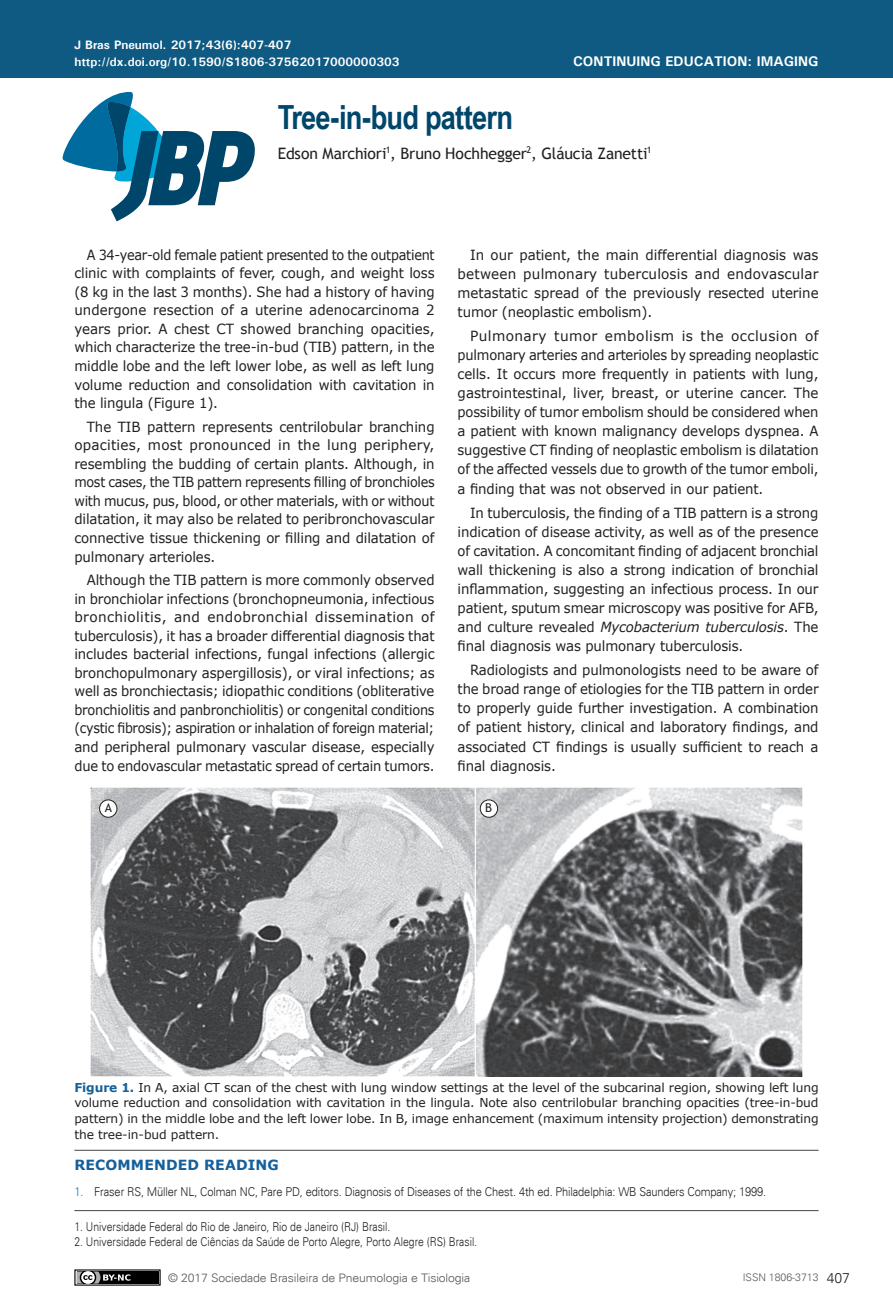
<style>
.page{position:relative;width:893px;height:1315px;background:#fff}
.page>*{position:absolute;margin:0;border:0;box-sizing:border-box;transform-origin:0 0}
.Título{font:700 33.25px "Arial Narrow";letter-spacing:-.025em;color:#00466b}
.Autores{font:15.75px "Trebuchet MS";letter-spacing:-.01em;color:#231f20}
.Corpo_EN{font:14px/18.6px "Verdana";letter-spacing:-.01em;color:#231f20;text-align:justify;scale:.95 1}
.Corpo_EN-2{font:14px/19.1px "Verdana";letter-spacing:-.01em;color:#231f20;text-align:justify}
.Corpo_EN-3{font:14px/18.6px "Verdana";letter-spacing:-.01em;color:#231f20;text-align:justify;scale:.92 1}
.Corpo_EN-4{font:14px/19.1px "Verdana";letter-spacing:-.01em;color:#231f20;text-align:justify;scale:.96 1}
.t1{font:700 14px "Univers";color:#fff}
.Título_Refer{font:700 14px "Verdana";letter-spacing:.01em;color:#15609a}
.t2{font:300 14px "Univers";color:#231f20}
.Legendas{font:12.25px/15.8px "Verdana";letter-spacing:-.01em;color:#231f20;text-align:justify}
.End_2{font:300 12.25px "Univers";letter-spacing:-.01em;color:#231f20;scale:.9 1}
.cabeçalho{font:700 12.25px "Univers";color:#fff}
.End_2-2{font:300 12.25px "Univers";letter-spacing:-.01em;color:#231f20;scale:.85 1}
.Inst_sem_resumo{font:300 12.25px "Univers";color:#231f20;scale:.85 1}
.t3{font:12.25px "Trebuchet MS";color:#231f20}
.t4{font:300 11.72px "Univers";letter-spacing:-.01em;color:#57585a;scale:1.04 1}
.t5{font:300 10.5px "Univers";color:#57585a}
.s1{font-style:italic}
.s2{font-weight:700;color:#15609a}
.s3{color:#0072bc}
</style>
<div class="page">
<div style="left:0;top:0;width:893px;height:78px;background:#0f5a82"></div>
<svg style="left:62px;top:91px;width:193px;height:130px"></svg>
<svg style="left:76px;top:1271px;width:83px;height:12px"></svg>
<div style="left:74px;top:1269px;width:87px;height:16px;border:1px solid #000"></div>
<div style="left:77px;top:1271px;width:81px;height:12px;background:#000"></div>
<svg style="left:77px;top:1271px;width:53px;height:12px"></svg>
<hr style="left:74px;top:1210px;width:745px;height:1px;background:#454647">
<hr style="left:74px;top:1150px;width:745px;height:1px;background:#454647">
<img style="left:91px;top:788px;width:711px;height:288px">
<div style="left:100px;top:800px;width:17px;height:17px;background:#fff;border-radius:50%"></div>
<div style="left:99px;top:799px;width:18px;height:18px;border:1px solid #231f20;border-radius:50%"></div>
<div style="left:480px;top:800px;width:18px;height:17px;background:#fff;border-radius:50%"></div>
<div style="left:480px;top:799px;width:18px;height:18px;border:1px solid #231f20;border-radius:50%"></div>
<p class="cabeçalho" style="left:74px;top:38px;width:218px">J Bras Pneumol. 2017;43(6):407-407</p>
<p class="t1" style="left:573px;top:52px;width:247px">CONTINUING EDUCATION: IMAGING</p>
<p class="cabeçalho" style="left:74px;top:54px;width:327px">http://dx.doi.org/10.1590/S1806-37562017000000303</p>
<p class="Título" style="left:278px;top:92px;width:237px">Tree-in-bud pattern</p>
<p class="Autores" style="left:278px;top:144px;width:375px">Edson Marchiori<sup>1</sup>, Bruno Hochhegger<sup>2</sup>, Gláucia Zanetti<sup>1</sup></p>
<p class="Corpo_EN-3" style="left:74px;top:245px;width:393px;text-indent:12px">A 34-year-old female patient presented to the outpatient clinic with complaints of fever, cough, and weight loss (8 kg in the last 3 months). She had a history of having undergone resection of a uterine adenocarcinoma 2 years prior. A chest CT showed branching opacities, which characterize the tree-in-bud (TIB) pattern, in the middle lobe and the left lower lobe, as well as left lung volume reduction and consolidation with cavitation in the lingula (Figure 1).</p>
<p class="Corpo_EN" style="left:74px;top:417px;width:381px;text-indent:12px">The TIB pattern represents centrilobular branching opacities, most pronounced in the lung periphery, resembling the budding of certain plants. Although, in most cases, the TIB pattern represents filling of bronchioles with mucus, pus, blood, or other materials, with or without dilatation, it may also be related to peribronchovascular connective tissue thickening or filling and dilatation of pulmonary arterioles.</p>
<p class="Corpo_EN" style="left:74px;top:570px;width:381px;text-indent:12px">Although the TIB pattern is more commonly observed in bronchiolar infections (bronchopneumonia, infectious bronchiolitis, and endobronchial dissemination of tuberculosis), it has a broader differential diagnosis that includes bacterial infections, fungal infections (allergic bronchopulmonary aspergillosis), or viral infections; as well as bronchiectasis; idiopathic conditions (obliterative bronchiolitis and panbronchiolitis) or congenital conditions (cystic fibrosis); aspiration or inhalation of foreign material; and peripheral pulmonary vascular disease, especially due to endovascular metastatic spread of certain tumors.</p>
<p class="Corpo_EN-4" style="left:458px;top:245px;width:377px;text-indent:12px">In our patient, the main differential diagnosis was between pulmonary tuberculosis and endovascular metastatic spread of the previously resected uterine tumor (neoplastic embolism).</p>
<p class="Corpo_EN-2" style="left:458px;top:326px;width:362px;text-indent:12px">Pulmonary tumor embolism is the occlusion of pulmonary arteries and arterioles by spreading neoplastic cells. It occurs more frequently in patients with lung, gastrointestinal, liver, breast, or uterine cancer. The possibility of tumor embolism should be considered when a patient with known malignancy develops dyspnea. A suggestive CT finding of neoplastic embolism is dilatation of the affected vessels due to growth of the tumor emboli, a finding that was not observed in our patient.</p>
<p class="Corpo_EN" style="left:458px;top:503px;width:381px;line-height:19.1px;text-indent:12px">In tuberculosis, the finding of a TIB pattern is a strong indication of disease activity, as well as of the presence of cavitation. A concomitant finding of adjacent bronchial wall thickening is also a strong indication of bronchial inflammation, suggesting an infectious process. In our patient, sputum smear microscopy was positive for AFB, and culture revealed <span class="s1">Mycobacterium tuberculosis</span>. The final diagnosis was pulmonary tuberculosis.</p>
<p class="Corpo_EN" style="left:458px;top:660px;width:381px;line-height:19.1px;text-indent:12px">Radiologists and pulmonologists need to be aware of the broad range of etiologies for the TIB pattern in order to properly guide further investigation. A combination of patient history, clinical and laboratory findings, and associated CT findings is usually sufficient to reach a final diagnosis.</p>
<p class="t3" style="left:105px;top:800px;width:9px">A</p>
<p class="t3" style="left:485px;top:800px;width:8px">B</p>
<p class="Legendas" style="left:74px;top:1079px;width:746px"><span class="s2">Figure 1.</span> In A, axial CT scan of the chest with lung window settings at the level of the subcarinal region, showing left lung volume reduction and consolidation with cavitation in the lingula. Note also centrilobular branching opacities (tree-in-bud pattern) in the middle lobe and the left lower lobe. In B, image enhancement (maximum intensity projection) demonstrating the tree-in-bud pattern.</p>
<p class="Título_Refer" style="left:74px;top:1155px;width:206px">RECOMMENDED READING</p>
<p class="End_2" style="left:74px;top:1184px;width:770px"><span class="s3">1.</span> Fraser RS, Müller NL, Colman NC, Pare PD, editors. Diagnosis of Diseases of the Chest. 4th ed. Philadelphia: WB Saunders Company; 1999.</p>
<p class="Inst_sem_resumo" style="left:74px;top:1219px;width:373px">1. Universidade Federal do Rio de Janeiro, Rio de Janeiro (RJ) Brasil.</p>
<p class="End_2-2" style="left:74px;top:1233px;width:475px">2. Universidade Federal de Ciências da Saúde de Porto Alegre, Porto Alegre (RS) Brasil.</p>
<p class="t4" style="left:168px;top:1270px;width:292px">© 2017 Sociedade Brasileira de Pneumologia e Tisiologia</p>
<p class="t5" style="left:743px;top:1271px;width:77px">ISSN 1806-3713</p>
<p class="t2" style="left:827px;top:1269px;width:25px">407</p>
</div>
